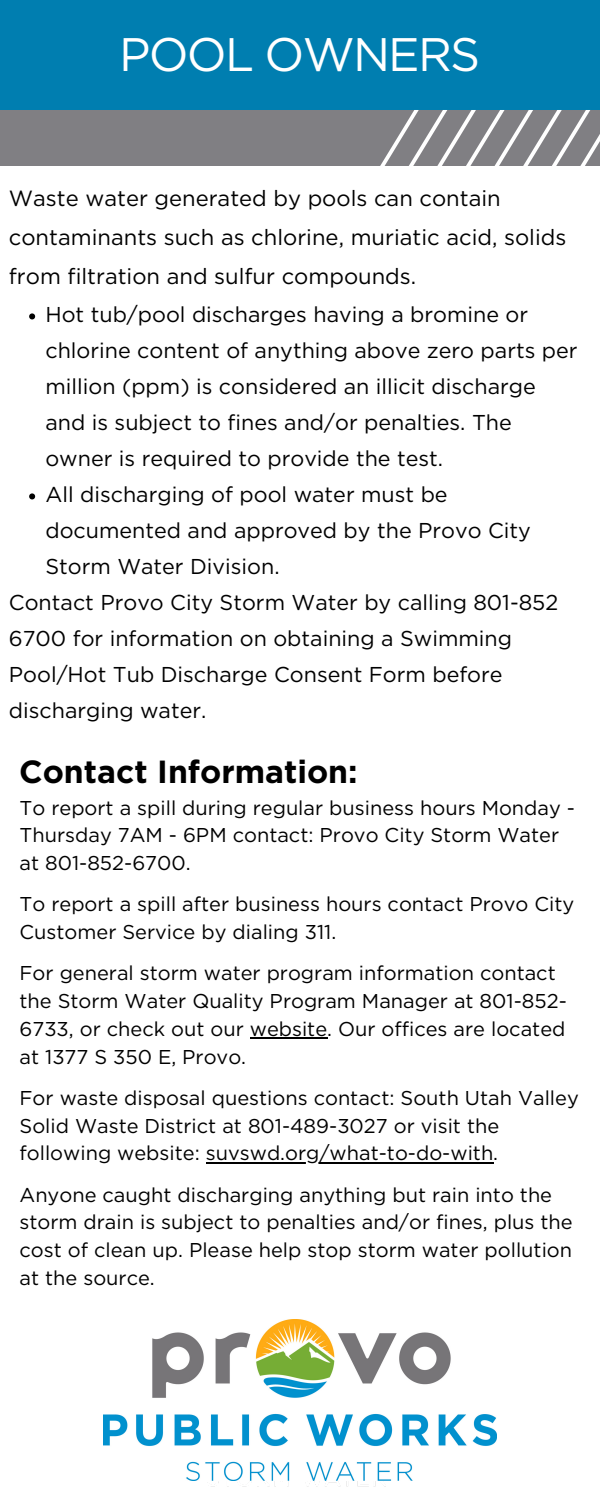
<style>
.page{position:relative;width:600px;height:1500px;background:#fff}
.page>*{position:absolute;margin:0;border:0;box-sizing:border-box;transform-origin:0 0}
.t1{font:47px "Gotham";letter-spacing:-.04em;color:#fff}
.t2{font:700 32px "Gotham";color:#000}
.t3{font:22px/39px "Gotham";color:#000}
.t4{font:21.5px/36px "Gotham";color:#000}
.t5{font:20px/27.8px "Gotham";color:#000}
</style>
<div class="page">
<div style="left:0;top:105px;width:600px;height:61px;background:#807f83"></div>
<div style="left:0;top:0;width:600px;height:110px;background:#007eb0"></div>
<svg style="left:380px;top:110px;width:220px;height:56px"></svg>
<img style="left:104px;top:1320px;width:392px;height:160px">
<svg style="left:29px;top:313px;width:6px;height:6px"></svg>
<svg style="left:29px;top:493px;width:6px;height:6px"></svg>
<hr style="left:250px;top:1037px;width:77px;height:2px;background:#000">
<hr style="left:206px;top:1162px;width:287px;height:1px;background:#000">
<p class="t1" style="left:119px;top:34px;width:363px">POOL OWNERS</p>
<p class="t3" style="left:9px;top:180px;width:559px">Waste water generated by pools can contain contaminants such as chlorine, muriatic acid, solids from filtration and sulfur compounds.</p>
<p class="t4" style="left:45px;top:297px;width:534px">Hot tub/pool discharges having a bromine or chlorine content of anything above zero parts per million (ppm) is considered an illicit discharge and is subject to fines and/or penalties. The owner is required to provide the test.</p>
<p class="t4" style="left:45px;top:477px;width:487px">All discharging of pool water must be documented and approved by the Provo City<br>Storm Water Division.</p>
<p class="t4" style="left:9px;top:585px;width:551px">Contact Provo City Storm Water by calling 801-852<br>6700 for information on obtaining a Swimming Pool/Hot Tub Discharge Consent Form before discharging water.</p>
<p class="t2" style="left:19px;top:757px;width:340px">Contact Information:</p>
<p class="t5" style="left:20px;top:795px;width:557px">To report a spill during regular business hours Monday -<br>Thursday 7AM - 6PM contact: Provo City Storm Water at 801-852-6700.</p>
<p class="t5" style="left:20px;top:892px;width:556px">To report a spill after business hours contact Provo City<br>Customer Service by dialing 311.</p>
<p class="t5" style="left:20px;top:961px;width:549px">For general storm water program information contact the Storm Water Quality Program Manager at 801-852- 6733, or check out our website. Our offices are located at 1377 S 350 E, Provo.</p>
<p class="t5" style="left:20px;top:1085px;width:561px">For waste disposal questions contact: South Utah Valley<br>Solid Waste District at 801-489-3027 or visit the following website: suvswd.org/what-to-do-with.</p>
<p class="t5" style="left:20px;top:1182px;width:555px">Anyone caught discharging anything but rain into the storm drain is subject to penalties and/or fines, plus the cost of clean up. Please help stop storm water pollution at the source.</p>
</div>
